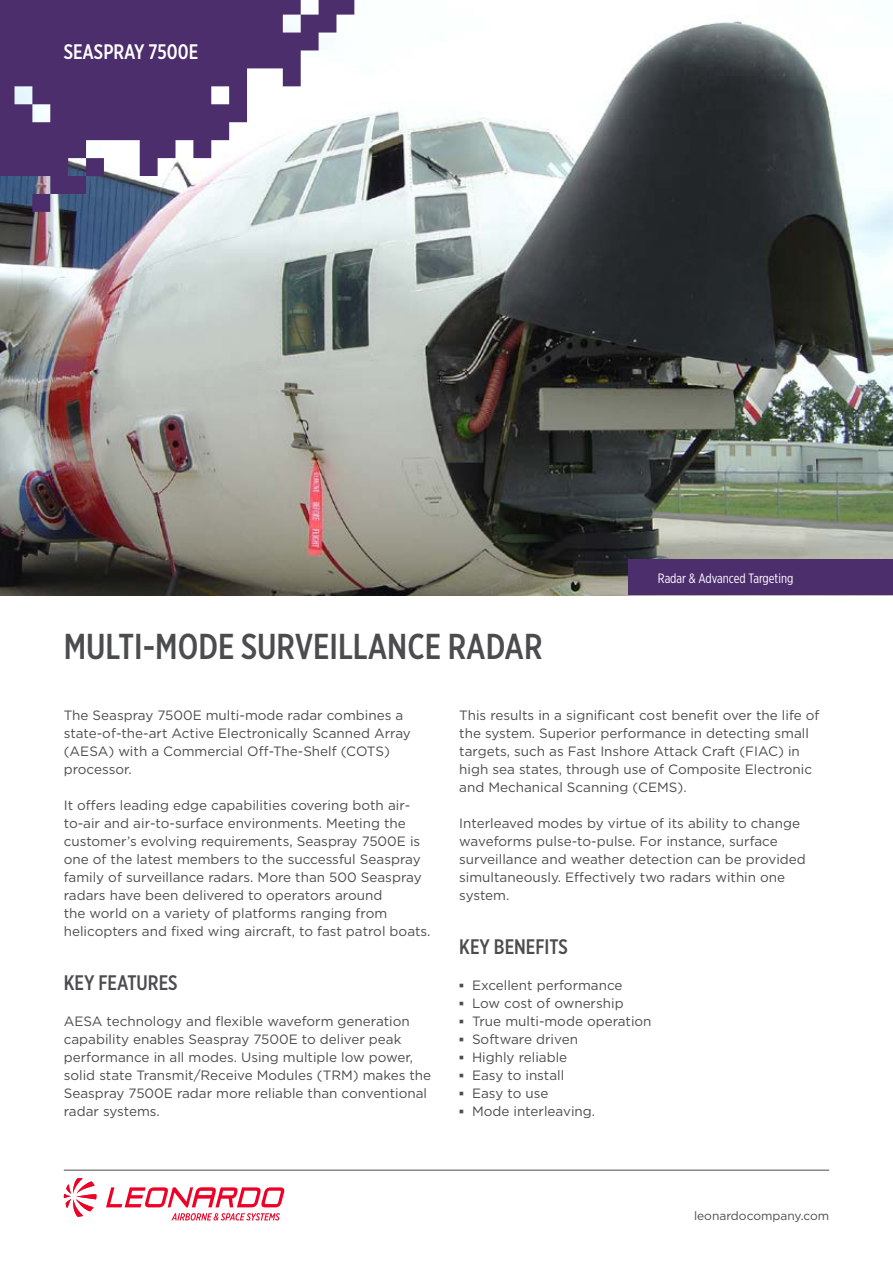
<style>
.page{position:relative;width:893px;height:1263px;background:#fff}
.page>*{position:absolute;margin:0;border:0;box-sizing:border-box;transform-origin:0 0}
.Title_1_-_24_26{font:500 36px "Gotham X Narrow";color:#4b4c4d}
.Title_2_-_14_18{font:500 21px "Gotham X Narrow";color:#4b4c4d}
.Title_2_-_14_18_whit{font:500 21px "Gotham X Narrow";color:#fff}
.Text_-_9_12{font:13.5px/18px "Gotham";color:#4b4c4d}
.LOB_-_9_11{font:13.5px "Gotham X Narrow";color:#fff}
.Web_-_8_10{font:12px "Gotham";color:#4b4c4d}
.s1{font-family:"Arial";font-weight:700}
</style>
<div class="page">
<img style="left:0;top:0;width:893px;height:595px">
<svg style="left:171px;top:1213px;width:109px;height:7px"></svg>
<svg style="left:106px;top:1187px;width:178px;height:20px"></svg>
<svg style="left:64px;top:1178px;width:33px;height:39px"></svg>
<svg style="left:0;top:0;width:354px;height:212px;fill:#4d2e6d"></svg>
<div style="left:628px;top:560px;width:265px;height:35px;background:#4d2e6d"></div>
<hr style="left:64px;top:1170px;width:765px;height:1px;background:#4b4c4d">
<p class="Title_2_-_14_18_whit" style="left:64px;top:39px;width:136px">SEASPRAY 7500E</p>
<p class="Title_1_-_24_26" style="left:64px;top:624px;width:480px">MULTI-MODE SURVEILLANCE RADAR</p>
<p class="LOB_-_9_11" style="left:658px;top:570px;width:137px">Radar &amp; Advanced Targeting</p>
<p class="Text_-_9_12" style="left:64px;top:706px;width:349px">The Seaspray 7500E multi-mode radar combines a state-of-the-art Active Electronically Scanned Array (AESA) with a Commercial Off-The-Shelf (COTS) processor.</p>
<p class="Text_-_9_12" style="left:64px;top:796px;width:368px">It offers leading edge capabilities covering both air&shy;to-air and air-to-surface environments. Meeting the customer’s evolving requirements, Seaspray 7500E is one of the latest members to the successful Seaspray family of surveillance radars. More than 500 Seaspray radars have been delivered to operators around<br>the world on a variety of platforms ranging from helicopters and fixed wing aircraft, to fast patrol boats.</p>
<p class="Title_2_-_14_18" style="left:64px;top:970px;width:115px">KEY FEATURES</p>
<p class="Text_-_9_12" style="left:64px;top:1012px;width:369px">AESA technology and flexible waveform generation capability enables Seaspray 7500E to deliver peak performance in all modes. Using multiple low power, solid state Transmit/Receive Modules (TRM) makes the Seaspray 7500E radar more reliable than conventional</p>
<p class="Text_-_9_12" style="left:64px;top:1102px;width:98px">radar systems.</p>
<p class="Text_-_9_12" style="left:459px;top:706px;width:362px">This results in a significant cost benefit over the life of the system. Superior performance in detecting small targets, such as Fast Inshore Attack Craft (FIAC) in high sea states, through use of Composite Electronic and Mechanical Scanning (CEMS).</p>
<p class="Text_-_9_12" style="left:459px;top:814px;width:348px">Interleaved modes by virtue of its ability to change waveforms pulse-to-pulse. For instance, surface surveillance and weather detection can be provided simultaneously. Effectively two radars within one system.</p>
<p class="Title_2_-_14_18" style="left:459px;top:934px;width:110px">KEY BENEFITS</p>
<p class="Text_-_9_12" style="left:459px;top:976px;width:165px"><span class="s1">▪</span> Excellent performance</p>
<p class="Text_-_9_12" style="left:459px;top:994px;width:166px"><span class="s1">▪</span> Low cost of ownership</p>
<p class="Text_-_9_12" style="left:459px;top:1012px;width:194px"><span class="s1">▪</span> True multi-mode operation</p>
<p class="Text_-_9_12" style="left:459px;top:1030px;width:120px"><span class="s1">▪</span> Software driven</p>
<p class="Text_-_9_12" style="left:459px;top:1048px;width:110px"><span class="s1">▪</span> Highly reliable</p>
<p class="Text_-_9_12" style="left:459px;top:1066px;width:107px"><span class="s1">▪</span> Easy to install</p>
<p class="Text_-_9_12" style="left:459px;top:1084px;width:91px"><span class="s1">▪</span> Easy to use</p>
<p class="Text_-_9_12" style="left:459px;top:1102px;width:137px"><span class="s1">▪</span> Mode interleaving.</p>
<p class="Web_-_8_10" style="left:694px;top:1208px;width:137px">leonardocompany.com</p>
</div>
